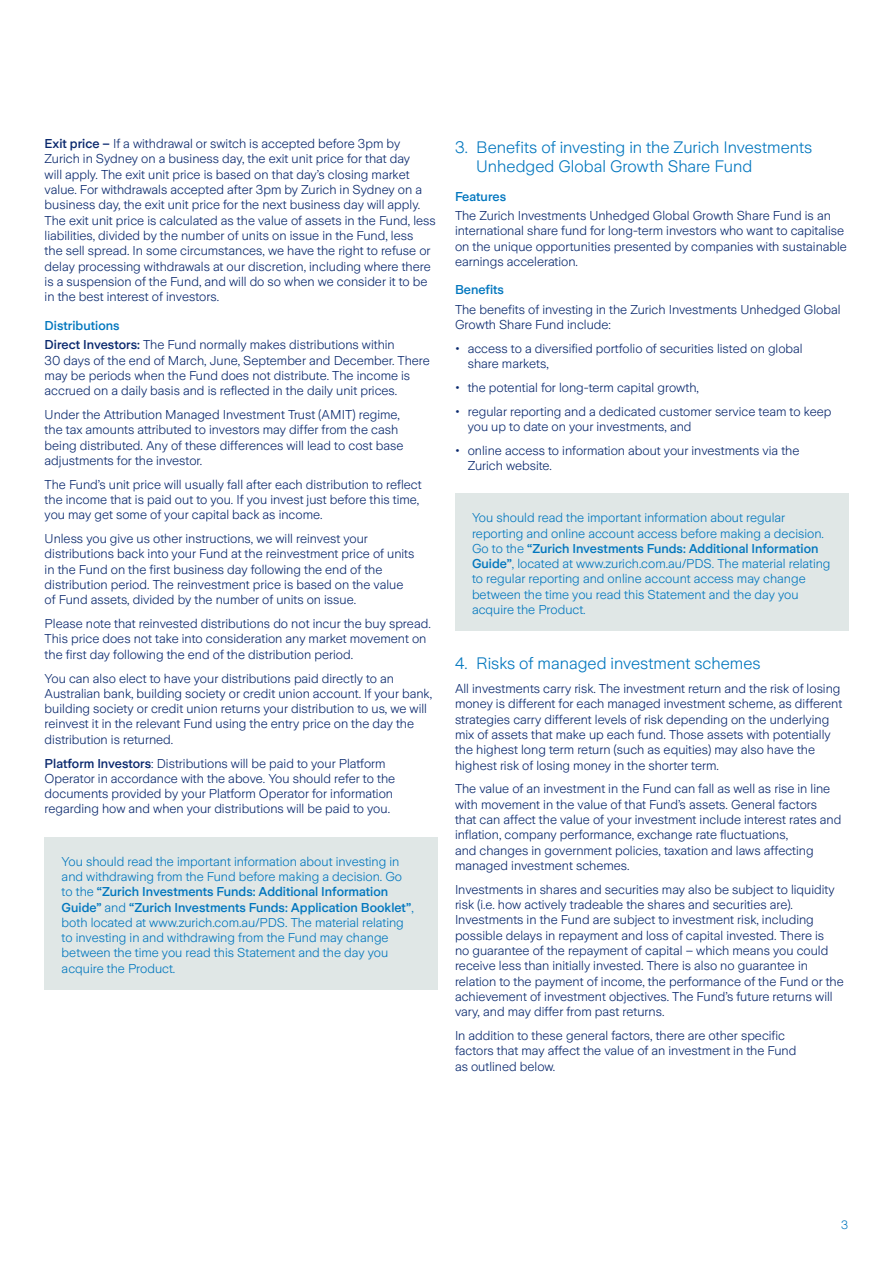
<style>
.page{position:relative;width:893px;height:1263px;background:#fff}
.page>*{position:absolute;margin:0;border:0;box-sizing:border-box;transform-origin:0 0}
.Head_4_11pt{font:300 16.5px/19.8px "Zurich Sans";color:#0076be}
.Body_DarkBlue_9pt_8{font:300 12.75px/15.3px "Zurich Sans";color:#09286d}
.t1{font:300 12.75px/15.3px "Zurich Sans";color:#0076be}
.Head_5_9pt_8_5_Mediu{font:500 12.75px "Zurich Sans";color:#0076be}
.Right_Number_footer{font:300 12px "Zurich Sans";color:#0076be}
.s1{font-weight:500}
.s2{font-weight:400}
</style>
<div class="page">
<div style="left:45px;top:837px;width:393px;height:153px;background:#e0e7e6"></div>
<div style="left:455px;top:494px;width:393px;height:137px;background:#e0e7e6"></div>
<p class="Body_DarkBlue_9pt_8" style="left:45px;top:136px;width:393px"><span class="s1">Exit price –</span> If a withdrawal or switch is accepted before 3pm by Zurich in Sydney on a business day, the exit unit price for that day<br>will apply. The exit unit price is based on that day’s closing market value. For withdrawals accepted after 3pm by Zurich in Sydney on a business day, the exit unit price for the next business day will apply.<br>The exit unit price is calculated as the value of assets in the Fund, less liabilities, divided by the number of units on issue in the Fund, less<br>the sell spread. In some circumstances, we have the right to refuse or delay processing withdrawals at our discretion, including where there is a suspension of the Fund, and will do so when we consider it to be in the best interest of investors.</p>
<p class="Head_5_9pt_8_5_Mediu" style="left:45px;top:318px;width:76px">Distributions</p>
<p class="Body_DarkBlue_9pt_8" style="left:45px;top:337px;width:387px"><span class="s1">Direct Investors:</span> The Fund normally makes distributions within<br>30 days of the end of March, June, September and December. There may be periods when the Fund does not distribute. The income is accrued on a daily basis and is reflected in the daily unit prices.</p>
<p class="Body_DarkBlue_9pt_8" style="left:45px;top:407px;width:360px">Under the Attribution Managed Investment Trust (AMIT) regime, the tax amounts attributed to investors may differ from the cash being distributed. Any of these differences will lead to cost base adjustments for the investor.</p>
<p class="Body_DarkBlue_9pt_8" style="left:45px;top:477px;width:378px">The Fund’s unit price will usually fall after each distribution to reflect the income that is paid out to you. If you invest just before this time, you may get some of your capital back as income.</p>
<p class="Body_DarkBlue_9pt_8" style="left:45px;top:531px;width:371px">Unless you give us other instructions, we will reinvest your distributions back into your Fund at the reinvestment price of units in the Fund on the first business day following the end of the distribution period. The reinvestment price is based on the value of Fund assets, divided by the number of units on issue.</p>
<p class="Body_DarkBlue_9pt_8" style="left:45px;top:616px;width:388px">Please note that reinvested distributions do not incur the buy spread.<br>This price does not take into consideration any market movement on the first day following the end of the distribution period.</p>
<p class="Body_DarkBlue_9pt_8" style="left:45px;top:671px;width:389px">You can also elect to have your distributions paid directly to an Australian bank, building society or credit union account. If your bank, building society or credit union returns your distribution to us, we will reinvest it in the relevant Fund using the entry price on the day the distribution is returned.</p>
<p class="Body_DarkBlue_9pt_8" style="left:45px;top:756px;width:352px"><span class="s1">Platform Investors</span>: Distributions will be paid to your Platform Operator in accordance with the above. You should refer to the documents provided by your Platform Operator for information regarding how and when your distributions will be paid to you.</p>
<p class="t1" style="left:62px;top:854px;width:354px">You should read the important information about investing in and withdrawing from the Fund before making a decision. Go to the <span class="s1">“Zurich Investments Funds: Additional Information Guide”</span> and <span class="s1">“Zurich Investments Funds: Application Booklet”</span>, both located at www.zurich.com.au/PDS. The material relating to investing in and withdrawing from the Fund may change between the time you read this Statement and the day you acquire the Product.</p>
<p class="Head_4_11pt" style="left:476px;top:137px;width:338px;text-indent:-21px">3. Benefits of investing in the Zurich Investments<br>Unhedged Global Growth Share Fund</p>
<p class="Head_5_9pt_8_5_Mediu" style="left:455px;top:189px;width:53px">Features</p>
<p class="Body_DarkBlue_9pt_8" style="left:455px;top:208px;width:393px">The Zurich Investments Unhedged Global Growth Share Fund is an international share fund for long-term investors who want to capitalise on the unique opportunities presented by companies with sustainable earnings acceleration.</p>
<p class="Head_5_9pt_8_5_Mediu" style="left:455px;top:283px;width:51px">Benefits</p>
<p class="Body_DarkBlue_9pt_8" style="left:455px;top:302px;width:387px">The benefits of investing in the Zurich Investments Unhedged Global<br>Growth Share Fund include:</p>
<p class="Body_DarkBlue_9pt_8" style="left:468px;top:341px;width:336px;text-indent:-13px"><span class="s2">•</span> access to a diversified portfolio of securities listed on global share markets,</p>
<p class="Body_DarkBlue_9pt_8" style="left:455px;top:380px;width:245px"><span class="s2">•</span> the potential for long-term capital growth,</p>
<p class="Body_DarkBlue_9pt_8" style="left:468px;top:404px;width:365px;text-indent:-13px"><span class="s2">•</span> regular reporting and a dedicated customer service team to keep you up to date on your investments, and</p>
<p class="Body_DarkBlue_9pt_8" style="left:468px;top:443px;width:333px;text-indent:-13px"><span class="s2">•</span> online access to information about your investments via the<br>Zurich website.</p>
<p class="t1" style="left:472px;top:510px;width:360px">You should read the important information about regular reporting and online account access before making a decision.<br>Go to the <span class="s1">“Zurich Investments Funds: Additional Information Guide”</span>, located at www.zurich.com.au/PDS. The material relating to regular reporting and online account access may change between the time you read this Statement and the day you acquire the Product.</p>
<p class="Head_4_11pt" style="left:455px;top:654px;width:307px">4. Risks of managed investment schemes</p>
<p class="Body_DarkBlue_9pt_8" style="left:455px;top:681px;width:389px">All investments carry risk. The investment return and the risk of losing money is different for each managed investment scheme, as different strategies carry different levels of risk depending on the underlying mix of assets that make up each fund. Those assets with potentially the highest long term return (such as equities) may also have the highest risk of losing money in the shorter term.</p>
<p class="Body_DarkBlue_9pt_8" style="left:455px;top:781px;width:388px">The value of an investment in the Fund can fall as well as rise in line with movement in the value of that Fund’s assets. General factors that can affect the value of your investment include interest rates and inflation, company performance, exchange rate fluctuations,<br>and changes in government policies, taxation and laws affecting managed investment schemes.</p>
<p class="Body_DarkBlue_9pt_8" style="left:455px;top:882px;width:390px">Investments in shares and securities may also be subject to liquidity risk (i.e. how actively tradeable the shares and securities are).<br>Investments in the Fund are subject to investment risk, including possible delays in repayment and loss of capital invested. There is<br>no guarantee of the repayment of capital – which means you could receive less than initially invested. There is also no guarantee in relation to the payment of income, the performance of the Fund or the achievement of investment objectives. The Fund’s future returns will vary, and may differ from past returns.</p>
<p class="Body_DarkBlue_9pt_8" style="left:455px;top:1028px;width:343px">In addition to these general factors, there are other specific factors that may affect the value of an investment in the Fund as outlined below.</p>
<p class="Right_Number_footer" style="left:841px;top:1218px;width:9px">3</p>
</div>
